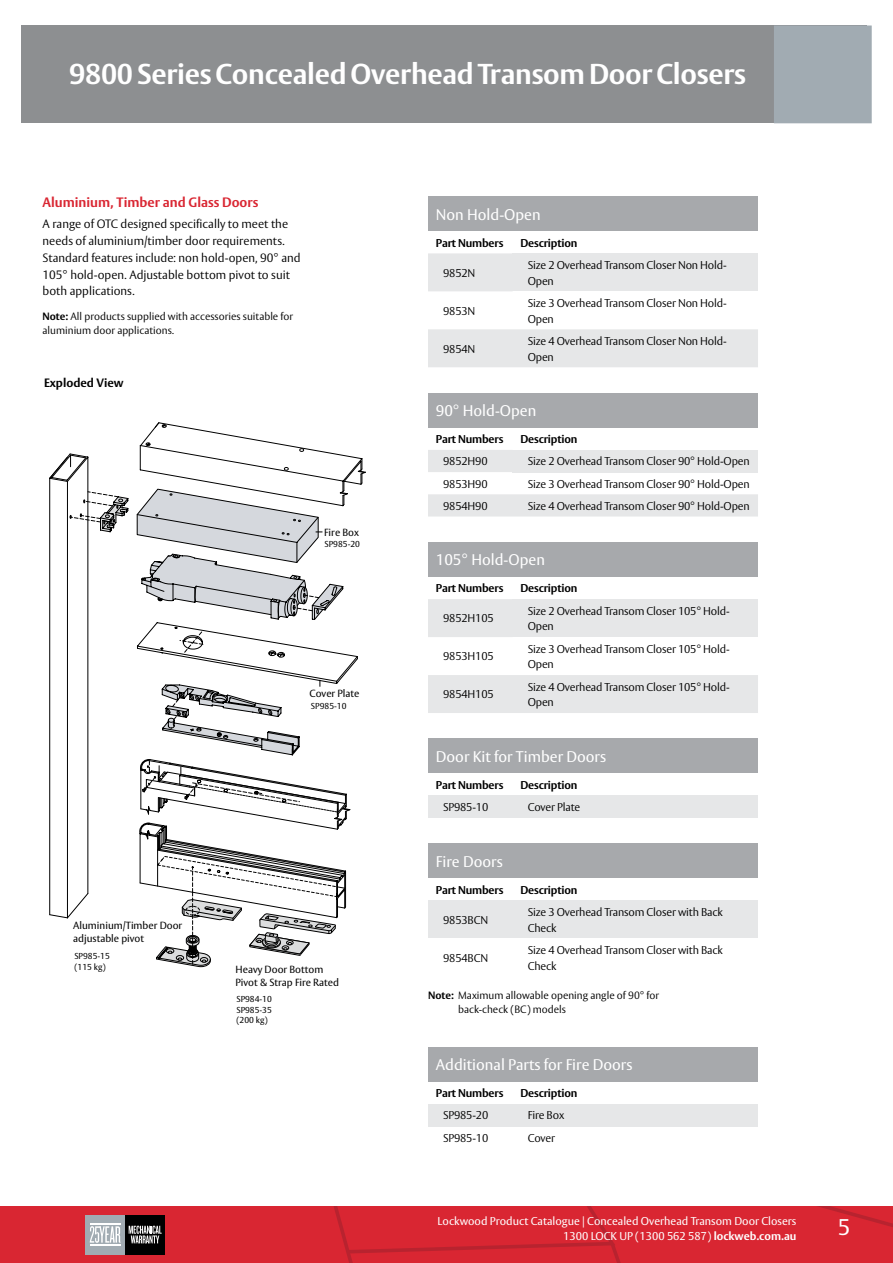
<style>
.page{position:relative;width:893px;height:1263px;background:#fff}
.page>*{position:absolute;margin:0;border:0;box-sizing:border-box;transform-origin:0 0}
.t1{font:700 28.5px "ASSA Vesta";letter-spacing:-.01em;color:#fff}
.t2{font:22.5px "ASSA Vesta";color:#fff}
.t3{font:15.3px "ASSA Vesta";color:#fff}
.t4{font:700 13.5px "ASSA Vesta";color:#d92632}
.t5{font:300 12px/16.8px "ASSA Vesta";color:#000}
.t6{font:700 12px "ASSA Vesta";color:#000}
.t7{font:300 11.25px/15.8px "ASSA Vesta";letter-spacing:-.015em;color:#000}
.t8{font:700 11.25px "ASSA Vesta";letter-spacing:-.015em;color:#000}
.t9{font:11.25px/15px "ASSA Vesta";color:#fff;text-align:right}
.t10{font:300 10.5px/14.2px "ASSA Vesta";color:#000}
.t11{font:10.35px/12.3px "ASSA Vesta";color:#000}
.t12{font:8.55px/10.4px "ASSA Vesta";color:#000}
.s1{font-weight:700}
</style>
<div class="page">
<svg style="left:0;top:1206px;width:893px;height:57px;background:#d12a36"></svg>
<hr style="left:90px;top:1224px;width:30px;height:1px;background:#fff">
<hr style="left:90px;top:1244px;width:30px;height:1px;background:#fff">
<div style="left:21px;top:26px;width:846px;height:97px;background:#8d8f91"></div>
<div style="left:774px;top:26px;width:98px;height:97px;background:#a1abb2"></div>
<svg style="left:49px;top:422px;width:317px;height:545px"></svg>
<div style="left:428px;top:196px;width:330px;height:35px;background:#a7a9ac"></div>
<svg style="left:428px;top:253px;width:330px;height:114px"></svg>
<div style="left:513px;top:253px;width:245px;height:38px;background:#e6e7e8"></div>
<div style="left:428px;top:393px;width:330px;height:35px;background:#a7a9ac"></div>
<svg style="left:428px;top:450px;width:330px;height:66px"></svg>
<div style="left:513px;top:450px;width:245px;height:22px;background:#e6e7e8"></div>
<div style="left:428px;top:542px;width:330px;height:35px;background:#a7a9ac"></div>
<svg style="left:428px;top:599px;width:330px;height:114px"></svg>
<div style="left:513px;top:599px;width:245px;height:38px;background:#e6e7e8"></div>
<div style="left:428px;top:738px;width:330px;height:35px;background:#a7a9ac"></div>
<div style="left:428px;top:796px;width:85px;height:22px;background:#e6e7e8"></div>
<div style="left:513px;top:796px;width:245px;height:22px;background:#e6e7e8"></div>
<div style="left:428px;top:843px;width:330px;height:35px;background:#a7a9ac"></div>
<div style="left:428px;top:900px;width:85px;height:38px;background:#e6e7e8"></div>
<div style="left:513px;top:900px;width:245px;height:38px;background:#e6e7e8"></div>
<div style="left:428px;top:1047px;width:330px;height:35px;background:#a7a9ac"></div>
<div style="left:428px;top:1104px;width:85px;height:22px;background:#e6e7e8"></div>
<div style="left:513px;top:1104px;width:245px;height:22px;background:#e6e7e8"></div>
<h1 class="t1" style="left:69px;top:57px;width:678px">9800 Series Concealed Overhead Transom Door Closers</h1>
<p class="t4" style="left:43px;top:194px;width:217px">Aluminium, Timber and Glass Doors</p>
<p class="t5" style="left:43px;top:216px;width:260px">A range of OTC designed specifically to meet the needs of aluminium/timber door requirements.<br>Standard features include: non hold-open, 90° and 105° hold-open. Adjustable bottom pivot to suit both applications.</p>
<p class="t10" style="left:43px;top:309px;width:252px"><span class="s1">Note:</span> All products supplied with accessories suitable for aluminium door applications.</p>
<p class="t6" style="left:44px;top:375px;width:81px">Exploded View</p>
<p class="t11" style="left:324px;top:526px;width:36px">Fire Box</p>
<p class="t12" style="left:324px;top:540px;width:37px">SP985-20</p>
<p class="t11" style="left:310px;top:688px;width:51px">Cover Plate</p>
<p class="t12" style="left:311px;top:701px;width:37px">SP985-10</p>
<p class="t11" style="left:73px;top:920px;width:111px">Aluminium/Timber Door adjustable pivot</p>
<p class="t12" style="left:74px;top:951px;width:37px">SP985-15 (115 kg)</p>
<p class="t11" style="left:236px;top:964px;width:105px">Heavy Door Bottom<br>Pivot &amp; Strap Fire Rated</p>
<p class="t12" style="left:236px;top:995px;width:37px;text-align:justify">SP984-10<br>SP985-35 (200 kg)</p>
<h3 class="t3" style="left:436px;top:205px;width:106px">Non Hold-Open</h3>
<p class="t8" style="left:436px;top:236px;width:69px">Part Numbers</p>
<p class="t8" style="left:520px;top:236px;width:58px">Description</p>
<p class="t7" style="left:443px;top:265px;width:34px">9852N</p>
<p class="t7" style="left:528px;top:258px;width:201px">Size 2 Overhead Transom Closer Non Hold-<br>Open</p>
<p class="t7" style="left:443px;top:303px;width:34px">9853N</p>
<p class="t7" style="left:528px;top:295px;width:201px">Size 3 Overhead Transom Closer Non Hold-<br>Open</p>
<p class="t7" style="left:443px;top:341px;width:34px">9854N</p>
<p class="t7" style="left:528px;top:333px;width:201px">Size 4 Overhead Transom Closer Non Hold-<br>Open</p>
<h3 class="t3" style="left:436px;top:402px;width:102px">90° Hold-Open</h3>
<p class="t8" style="left:436px;top:432px;width:69px">Part Numbers</p>
<p class="t8" style="left:520px;top:432px;width:58px">Description</p>
<p class="t7" style="left:443px;top:454px;width:46px">9852H90</p>
<p class="t7" style="left:528px;top:454px;width:224px">Size 2 Overhead Transom Closer 90° Hold-Open</p>
<p class="t7" style="left:443px;top:476px;width:46px">9853H90</p>
<p class="t7" style="left:528px;top:476px;width:224px">Size 3 Overhead Transom Closer 90° Hold-Open</p>
<p class="t7" style="left:443px;top:498px;width:46px">9854H90</p>
<p class="t7" style="left:528px;top:498px;width:224px">Size 4 Overhead Transom Closer 90° Hold-Open</p>
<h3 class="t3" style="left:436px;top:551px;width:111px">105° Hold-Open</h3>
<p class="t8" style="left:436px;top:581px;width:69px">Part Numbers</p>
<p class="t8" style="left:520px;top:581px;width:58px">Description</p>
<p class="t7" style="left:443px;top:611px;width:52px">9852H105</p>
<p class="t7" style="left:528px;top:603px;width:204px">Size 2 Overhead Transom Closer 105° Hold-<br>Open</p>
<p class="t7" style="left:443px;top:649px;width:52px">9853H105</p>
<p class="t7" style="left:528px;top:641px;width:204px">Size 3 Overhead Transom Closer 105° Hold-<br>Open</p>
<p class="t7" style="left:443px;top:687px;width:52px">9854H105</p>
<p class="t7" style="left:528px;top:679px;width:204px">Size 4 Overhead Transom Closer 105° Hold-<br>Open</p>
<h3 class="t3" style="left:436px;top:747px;width:172px">Door Kit for Timber Doors</h3>
<p class="t8" style="left:436px;top:778px;width:69px">Part Numbers</p>
<p class="t8" style="left:520px;top:778px;width:58px">Description</p>
<p class="t7" style="left:443px;top:800px;width:47px">SP985-10</p>
<p class="t7" style="left:528px;top:800px;width:54px">Cover Plate</p>
<h3 class="t3" style="left:436px;top:852px;width:68px">Fire Doors</h3>
<p class="t8" style="left:436px;top:883px;width:69px">Part Numbers</p>
<p class="t8" style="left:520px;top:883px;width:58px">Description</p>
<p class="t7" style="left:443px;top:912px;width:47px">9853BCN</p>
<p class="t7" style="left:528px;top:904px;width:197px">Size 3 Overhead Transom Closer with Back<br>Check</p>
<p class="t7" style="left:443px;top:950px;width:47px">9854BCN</p>
<p class="t7" style="left:528px;top:942px;width:197px">Size 4 Overhead Transom Closer with Back<br>Check</p>
<p class="t10" style="left:458px;top:988px;width:203px;text-indent:-30px"><span class="s1">Note:</span> Maximum allowable opening angle of 90° for back-check (BC) models</p>
<h3 class="t3" style="left:436px;top:1056px;width:198px">Additional Parts for Fire Doors</h3>
<p class="t8" style="left:436px;top:1086px;width:69px">Part Numbers</p>
<p class="t8" style="left:520px;top:1086px;width:58px">Description</p>
<p class="t7" style="left:443px;top:1108px;width:47px">SP985-20</p>
<p class="t7" style="left:528px;top:1108px;width:38px">Fire Box</p>
<p class="t7" style="left:443px;top:1130px;width:47px">SP985-10</p>
<p class="t7" style="left:528px;top:1130px;width:29px">Cover</p>
<p class="t9" style="left:438px;top:1214px;width:360px">Lockwood Product Catalogue | Concealed Overhead Transom Door Closers<br>1300 LOCK UP (1300 562 587) <span class="s1">lockweb.com.au</span></p>
<h2 class="t2" style="left:838px;top:1214px;width:14px">5</h2>
</div>
